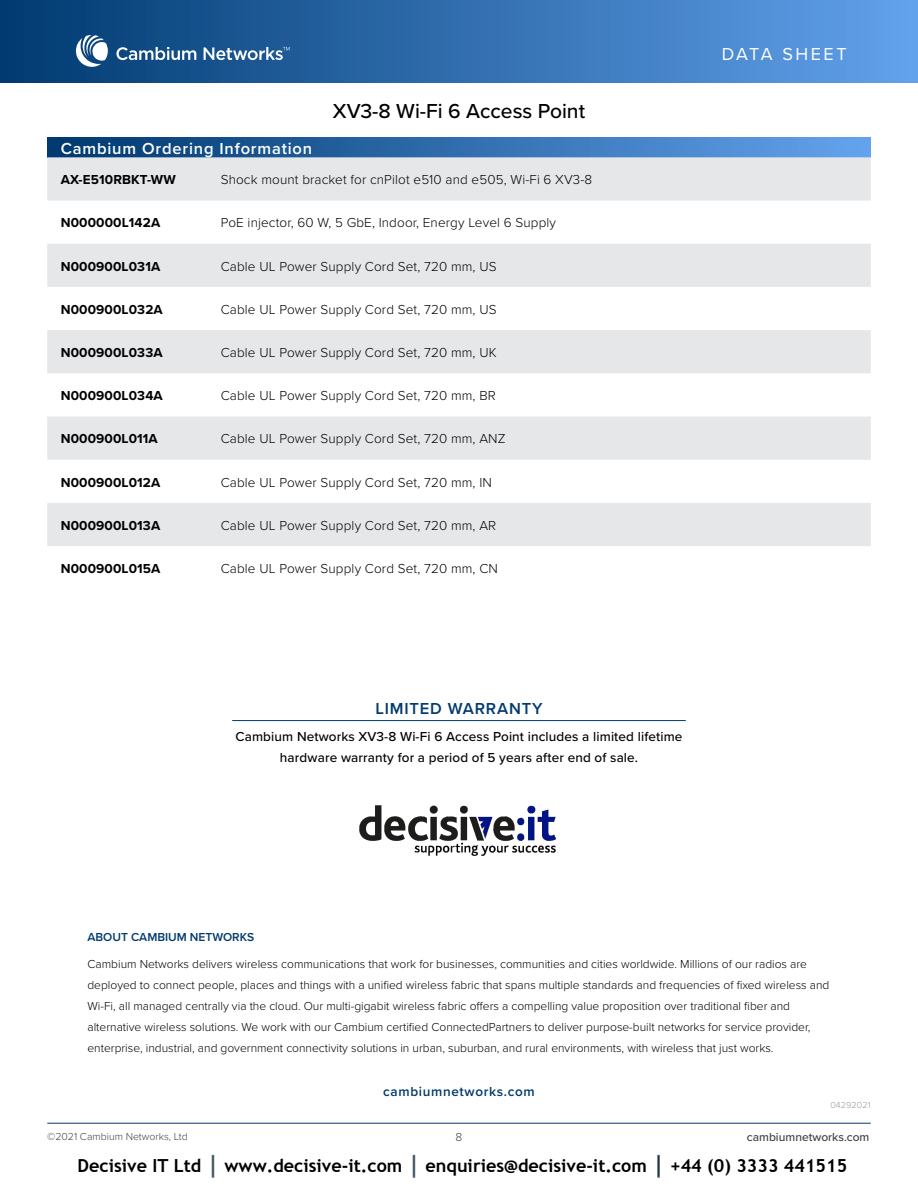
<style>
.page{position:relative;width:918px;height:1188px;background:#fff}
.page>*{position:absolute;margin:0;border:0;box-sizing:border-box;transform-origin:0 0}
.t1{font:500 21px "Proxima Nova";color:#000}
.t2{font:700 18px "Trebuchet MS";color:#000}
.t3{font:18px "Proxima Nova";letter-spacing:.14em;color:#fff}
.t4{font:600 16.5px "Proxima Nova";letter-spacing:.05em;color:#fff}
.t5{font:600 16.5px "Proxima Nova";letter-spacing:.05em;color:#003a6f}
.t6{font:300 13.5px "Proxima Nova";letter-spacing:.01em;color:#000}
.t7{font:700 13.5px "Proxima Nova";letter-spacing:.01em;color:#000}
.t8{font:500 13.5px/21px "Proxima Nova";letter-spacing:.01em;color:#000;text-align:center}
.t9{font:600 13.5px "Proxima Nova";letter-spacing:.05em;color:#003a6f}
.t10{font:300 12px/21px "Proxima Nova";color:#000}
.t11{font:600 12px "Proxima Nova";color:#003a6f}
.t12{font:500 12px "Proxima Nova";color:#404041}
.t13{font:300 12px "Proxima Nova";color:#404041}
.t14{font:300 10.5px "Proxima Nova";color:#404041}
.t15{font:300 9px "Proxima Nova";letter-spacing:.01em;color:#97999c}
.s1{font-family:"Tahoma"}
</style>
<div class="page">
<hr style="left:47px;top:1123px;width:824px;height:1px;background:#003a6f">
<div style="left:0;top:0;width:918px;height:82px;background:linear-gradient(to right,#003a70,#62a1ec)"></div>
<svg style="left:116px;top:47px;width:80px;height:13px"></svg>
<svg style="left:204px;top:47px;width:86px;height:13px"></svg>
<svg style="left:76px;top:35px;width:32px;height:32px"></svg>
<div style="left:47px;top:137px;width:824px;height:20px;background:linear-gradient(to right,#00386e,#64a3ee)"></div>
<svg style="left:47px;top:157px;width:824px;height:389px;fill:#e6e7e8"></svg>
<hr style="left:232px;top:720px;width:454px;height:1px;background:#003a6f">
<img style="left:360px;top:806px;width:196px;height:50px">
<h1 class="t1" style="left:333px;top:95px;width:254px">XV3-8 Wi-Fi 6 Access Point</h1>
<p class="t4" style="left:61px;top:136px;width:253px">Cambium Ordering Information</p>
<p class="t7" style="left:61px;top:170px;width:117px">AX-E510RBKT-WW</p>
<p class="t6" style="left:221px;top:170px;width:373px">Shock mount bracket for cnPilot e510 and e505, Wi-Fi 6 XV3-8</p>
<p class="t7" style="left:61px;top:213px;width:101px">N000000L142A</p>
<p class="t6" style="left:221px;top:213px;width:337px">PoE injector, 60 W, 5 GbE, Indoor, Energy Level 6 Supply</p>
<p class="t7" style="left:61px;top:256px;width:101px">N000900L031A</p>
<p class="t6" style="left:221px;top:256px;width:277px">Cable UL Power Supply Cord Set, 720 mm, US</p>
<p class="t7" style="left:61px;top:299px;width:104px">N000900L032A</p>
<p class="t6" style="left:221px;top:299px;width:277px">Cable UL Power Supply Cord Set, 720 mm, US</p>
<p class="t7" style="left:61px;top:343px;width:103px">N000900L033A</p>
<p class="t6" style="left:221px;top:343px;width:277px">Cable UL Power Supply Cord Set, 720 mm, UK</p>
<p class="t7" style="left:61px;top:386px;width:104px">N000900L034A</p>
<p class="t6" style="left:221px;top:386px;width:277px">Cable UL Power Supply Cord Set, 720 mm, BR</p>
<p class="t7" style="left:61px;top:429px;width:99px">N000900L011A</p>
<p class="t6" style="left:221px;top:429px;width:286px">Cable UL Power Supply Cord Set, 720 mm, ANZ</p>
<p class="t7" style="left:61px;top:472px;width:101px">N000900L012A</p>
<p class="t6" style="left:221px;top:472px;width:273px">Cable UL Power Supply Cord Set, 720 mm, IN</p>
<p class="t7" style="left:61px;top:515px;width:101px">N000900L013A</p>
<p class="t6" style="left:221px;top:515px;width:277px">Cable UL Power Supply Cord Set, 720 mm, AR</p>
<p class="t7" style="left:61px;top:559px;width:101px">N000900L015A</p>
<p class="t6" style="left:221px;top:559px;width:279px">Cable UL Power Supply Cord Set, 720 mm, CN</p>
<h2 class="t3" style="left:722px;top:41px;width:126px">DATA SHEET</h2>
<p class="t5" style="left:375px;top:696px;width:169px">LIMITED WARRANTY</p>
<p class="t8" style="left:235px;top:726px;width:449px">Cambium Networks XV3-8 Wi-Fi 6 Access Point includes a limited lifetime hardware warranty for a period of 5 years after end of sale.</p>
<p class="t11" style="left:87px;top:928px;width:168px">ABOUT CAMBIUM NETWORKS</p>
<p class="t10" style="left:87px;top:953px;width:743px">Cambium Networks delivers wireless communications that work for businesses, communities and cities worldwide. Millions of our radios are deployed to connect people, places and things with a unified wireless fabric that spans multiple standards and frequencies of fixed wireless and Wi-Fi, all managed centrally via the cloud. Our multi-gigabit wireless fabric offers a compelling value proposition over traditional fiber and alternative wireless solutions. We work with our Cambium certified ConnectedPartners to deliver purpose-built networks for service provider, enterprise, industrial, and government connectivity solutions in urban, suburban, and rural environments, with wireless that just works.</p>
<p class="t9" style="left:383px;top:1082px;width:153px">cambiumnetworks.com</p>
<p class="t15" style="left:830px;top:1099px;width:42px">04292021</p>
<p class="t14" style="left:47px;top:1128px;width:142px">©2021 Cambium Networks, Ltd</p>
<p class="t13" style="left:456px;top:1128px;width:8px">8</p>
<p class="t12" style="left:747px;top:1128px;width:124px">cambiumnetworks.com</p>
<h2 class="t2" style="left:78px;top:1154px;width:771px">Decisive IT Ltd <span class="s1">│</span> www.decisive-it.com <span class="s1">│</span> enquiries@decisive-it.com <span class="s1">│</span> +44 (0) 3333 441515</h2>
</div>
